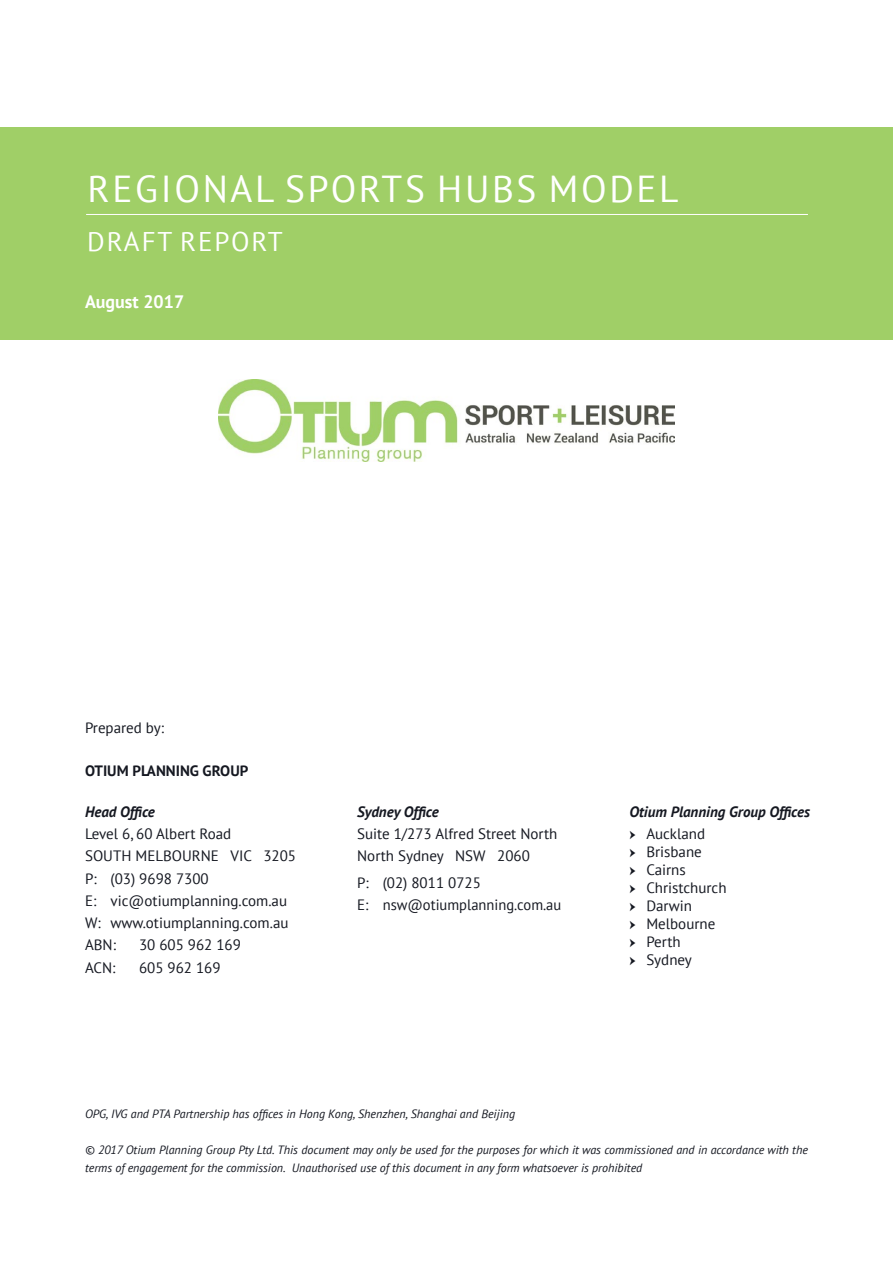
<style>
.page{position:relative;width:893px;height:1263px;background:#fff}
.page>*{position:absolute;margin:0;border:0;box-sizing:border-box;transform-origin:0 0}
.brochure_title{font:37.5px "PT Sans";letter-spacing:.07em;color:#fff}
.brochure_title-2{font:27px "PT Sans";letter-spacing:.07em;color:#fff}
.Paragraph_Style_2{font:700 18px "PT Sans";color:#fff}
.t1{font:15px/22.2px "PT Sans";color:#151821}
.t2{font:italic 700 15px "PT Sans";color:#151821}
.t3{font:700 15px "PT Sans";color:#151821}
.t4{font:italic 12px/18px "PT Sans";color:#151821}
.s1{font-family:"Minion Pro"}
</style>
<div class="page">
<img style="left:219px;top:380px;width:455px;height:81px">
<div style="left:0;top:128px;width:893px;height:212px;background:#a0cf67"></div>
<hr style="left:86px;top:214px;width:722px;height:1px;background:#fff">
<p class="brochure_title" style="left:88px;top:164px;width:592px">REGIONAL SPORTS HUBS MODEL</p>
<p class="brochure_title-2" style="left:87px;top:225px;width:197px">DRAFT REPORT</p>
<p class="Paragraph_Style_2" style="left:85px;top:289px;width:101px">August 2017</p>
<p class="t1" style="left:85px;top:716px;width:81px">Prepared by:</p>
<p class="t3" style="left:85px;top:760px;width:165px">OTIUM PLANNING GROUP</p>
<p class="t2" style="left:85px;top:802px;width:71px">Head Office</p>
<p class="t1" style="left:85px;top:822px;width:148px">Level 6, 60 Albert Road</p>
<p class="t1" style="left:85px;top:845px;width:213px">SOUTH MELBOURNE VIC 3205</p>
<p class="t1" style="left:85px;top:867px;width:125px">P: (03) 9698 7300</p>
<p class="t1" style="left:85px;top:889px;width:204px">E: vic@otiumplanning.com.au</p>
<p class="t1" style="left:85px;top:911px;width:205px">W: www.otiumplanning.com.au</p>
<p class="t1" style="left:85px;top:934px;width:32px">ABN:</p>
<p class="t1" style="left:139px;top:934px;width:103px">30 605 962 169</p>
<p class="t1" style="left:85px;top:956px;width:32px">ACN:</p>
<p class="t1" style="left:139px;top:956px;width:83px">605 962 169</p>
<p class="t2" style="left:357px;top:802px;width:83px">Sydney Office</p>
<p class="t1" style="left:357px;top:822px;width:202px">Suite 1/273 Alfred Street North<br>North Sydney NSW 2060</p>
<p class="t1" style="left:357px;top:871px;width:206px">P: (02) 8011 0725<br>E: nsw@otiumplanning.com.au</p>
<p class="t2" style="left:629px;top:802px;width:182px">Otium Planning Group Offices</p>
<p class="t1" style="left:629px;top:822px;width:77px"><span class="s1">ӹ</span> Auckland</p>
<p class="t1" style="left:629px;top:840px;width:74px"><span class="s1">ӹ</span> Brisbane</p>
<p class="t1" style="left:629px;top:858px;width:58px"><span class="s1">ӹ</span> Cairns</p>
<p class="t1" style="left:629px;top:876px;width:99px"><span class="s1">ӹ</span> Christchurch</p>
<p class="t1" style="left:629px;top:894px;width:64px"><span class="s1">ӹ</span> Darwin</p>
<p class="t1" style="left:629px;top:912px;width:88px"><span class="s1">ӹ</span> Melbourne</p>
<p class="t1" style="left:629px;top:930px;width:53px"><span class="s1">ӹ</span> Perth</p>
<p class="t1" style="left:629px;top:948px;width:64px"><span class="s1">ӹ</span> Sydney</p>
<p class="t4" style="left:85px;top:1104px;width:432px">OPG, IVG and PTA Partnership has offices in Hong Kong, Shenzhen, Shanghai and Beijing</p>
<p class="t4" style="left:85px;top:1140px;width:724px">© 2017 Otium Planning Group Pty Ltd. This document may only be used for the purposes for which it was commissioned and in accordance with the terms of engagement for the commission. Unauthorised use of this document in any form whatsoever is prohibited</p>
</div>
